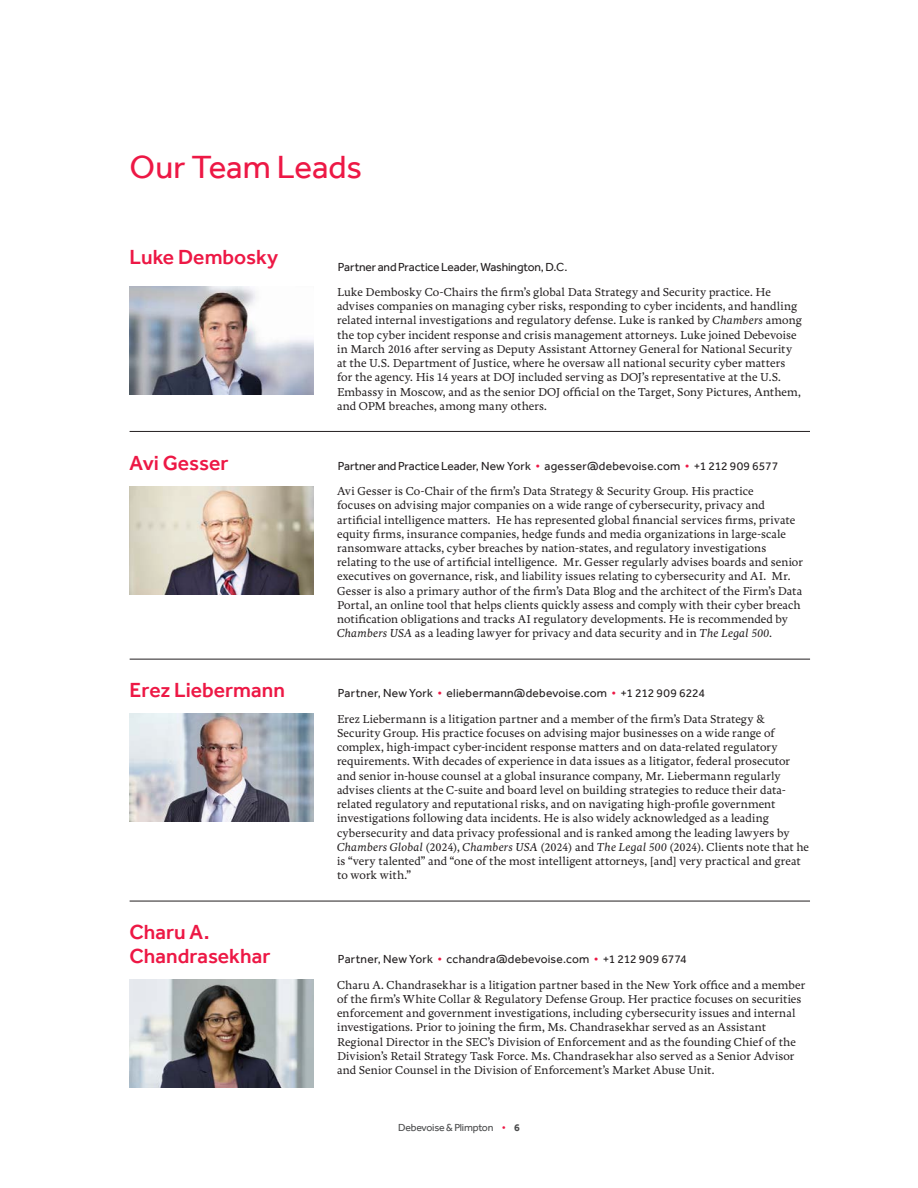
<style>
.page{position:relative;width:918px;height:1188px;background:#fff}
.page>*{position:absolute;margin:0;border:0;box-sizing:border-box;transform-origin:0 0}
.Heading__Tier_1{font:33px "Effra";letter-spacing:-.005em;color:#ed1845}
.Name__Mini_Bio{font:500 21px/24px "Effra";color:#ed1845}
.Bio_Text{font:500 12px/14.2px "Freya";letter-spacing:.01em;color:#231f20}
.Contact_Info__Mini_Bio{font:12px "Effra";letter-spacing:.005em;color:#231f20}
.t1{font:10.5px "Effra";letter-spacing:-.02em;color:#4b4c4d}
.s1{font-style:italic}
.s2{color:#ed1845}
.s3{font-weight:700}
</style>
<div class="page">
<img style="left:130px;top:486px;width:183px;height:108px">
<img style="left:130px;top:287px;width:183px;height:108px">
<hr style="left:130px;top:431px;width:680px;height:1px;background:#231f20">
<hr style="left:130px;top:659px;width:680px;height:1px;background:#231f20">
<hr style="left:130px;top:901px;width:680px;height:1px;background:#231f20">
<img style="left:130px;top:714px;width:183px;height:108px">
<img style="left:130px;top:980px;width:183px;height:108px">
<p class="Heading__Tier_1" style="left:130px;top:147px;width:234px">Our Team Leads</p>
<p class="Name__Mini_Bio" style="left:130px;top:245px;width:150px">Luke Dembosky</p>
<p class="Contact_Info__Mini_Bio" style="left:338px;top:260px;width:231px">Partner and Practice Leader, Washington, D.C.</p>
<p class="Bio_Text" style="left:337px;top:285px;width:466px">Luke Dembosky Co-Chairs the firm’s global Data Strategy and Security practice. He advises companies on managing cyber risks, responding to cyber incidents, and handling related internal investigations and regulatory defense. Luke is ranked by <span class="s1">Chambers</span> among the top cyber incident response and crisis management attorneys. Luke joined Debevoise in March 2016 after serving as Deputy Assistant Attorney General for National Security at the U.S. Department of Justice, where he oversaw all national security cyber matters for the agency. His 14 years at DOJ included serving as DOJ’s representative at the U.S.<br>Embassy in Moscow, and as the senior DOJ official on the Target, Sony Pictures, Anthem, and OPM breaches, among many others.</p>
<p class="Name__Mini_Bio" style="left:130px;top:451px;width:100px">Avi Gesser</p>
<p class="Contact_Info__Mini_Bio" style="left:338px;top:459px;width:442px">Partner and Practice Leader, New York <span class="s2">•</span> agesser@debevoise.com <span class="s2">•</span> +1 212 909 6577</p>
<p class="Bio_Text" style="left:337px;top:484px;width:468px">Avi Gesser is Co-Chair of the firm’s Data Strategy &amp; Security Group. His practice<br>focuses on advising major companies on a wide range of cybersecurity, privacy and artificial intelligence matters. He has represented global financial services firms, private equity firms, insurance companies, hedge funds and media organizations in large-scale ransomware attacks, cyber breaches by nation-states, and regulatory investigations relating to the use of artificial intelligence. Mr. Gesser regularly advises boards and senior executives on governance, risk, and liability issues relating to cybersecurity and AI. Mr.<br>Gesser is also a primary author of the firm’s Data Blog and the architect of the Firm’s Data Portal, an online tool that helps clients quickly assess and comply with their cyber breach notification obligations and tracks AI regulatory developments. He is recommended by <span class="s1">Chambers USA</span> as a leading lawyer for privacy and data security and in <span class="s1">The Legal 500.</span></p>
<p class="Name__Mini_Bio" style="left:130px;top:678px;width:157px">Erez Liebermann</p>
<p class="Contact_Info__Mini_Bio" style="left:338px;top:686px;width:369px">Partner, New York <span class="s2">•</span> eliebermann@debevoise.com <span class="s2">•</span> +1 212 909 6224</p>
<p class="Name__Mini_Bio" style="left:130px;top:920px;width:142px">Charu A.<br>Chandrasekhar</p>
<p class="Bio_Text" style="left:337px;top:712px;width:474px">Erez Liebermann is a litigation partner and a member of the firm’s Data Strategy &amp; Security Group. His practice focuses on advising major businesses on a wide range of complex, high-impact cyber-incident response matters and on data-related regulatory requirements. With decades of experience in data issues as a litigator, federal prosecutor and senior in-house counsel at a global insurance company, Mr. Liebermann regularly advises clients at the C-suite and board level on building strategies to reduce their data&shy;related regulatory and reputational risks, and on navigating high-profile government investigations following data incidents. He is also widely acknowledged as a leading cybersecurity and data privacy professional and is ranked among the leading lawyers by <span class="s1">Chambers Global</span> (2024), <span class="s1">Chambers USA</span> (2024) and <span class="s1">The Legal 500</span> (2024). Clients note that he is “very talented” and “one of the most intelligent attorneys, [and] very practical and great to work with.”</p>
<p class="Contact_Info__Mini_Bio" style="left:338px;top:952px;width:351px">Partner, New York <span class="s2">•</span> cchandra@debevoise.com <span class="s2">•</span> +1 212 909 6774</p>
<p class="Bio_Text" style="left:337px;top:978px;width:470px">Charu A. Chandrasekhar is a litigation partner based in the New York office and a member of the firm’s White Collar &amp; Regulatory Defense Group. Her practice focuses on securities enforcement and government investigations, including cybersecurity issues and internal investigations. Prior to joining the firm, Ms. Chandrasekhar served as an Assistant Regional Director in the SEC’s Division of Enforcement and as the founding Chief of the Division’s Retail Strategy Task Force. Ms. Chandrasekhar also served as a Senior Advisor and Senior Counsel in the Division of Enforcement’s Market Abuse Unit.</p>
<p class="t1" style="left:398px;top:1121px;width:123px">Debevoise &amp; Plimpton <span class="s2">•</span> <span class="s3">6</span></p>
</div>
